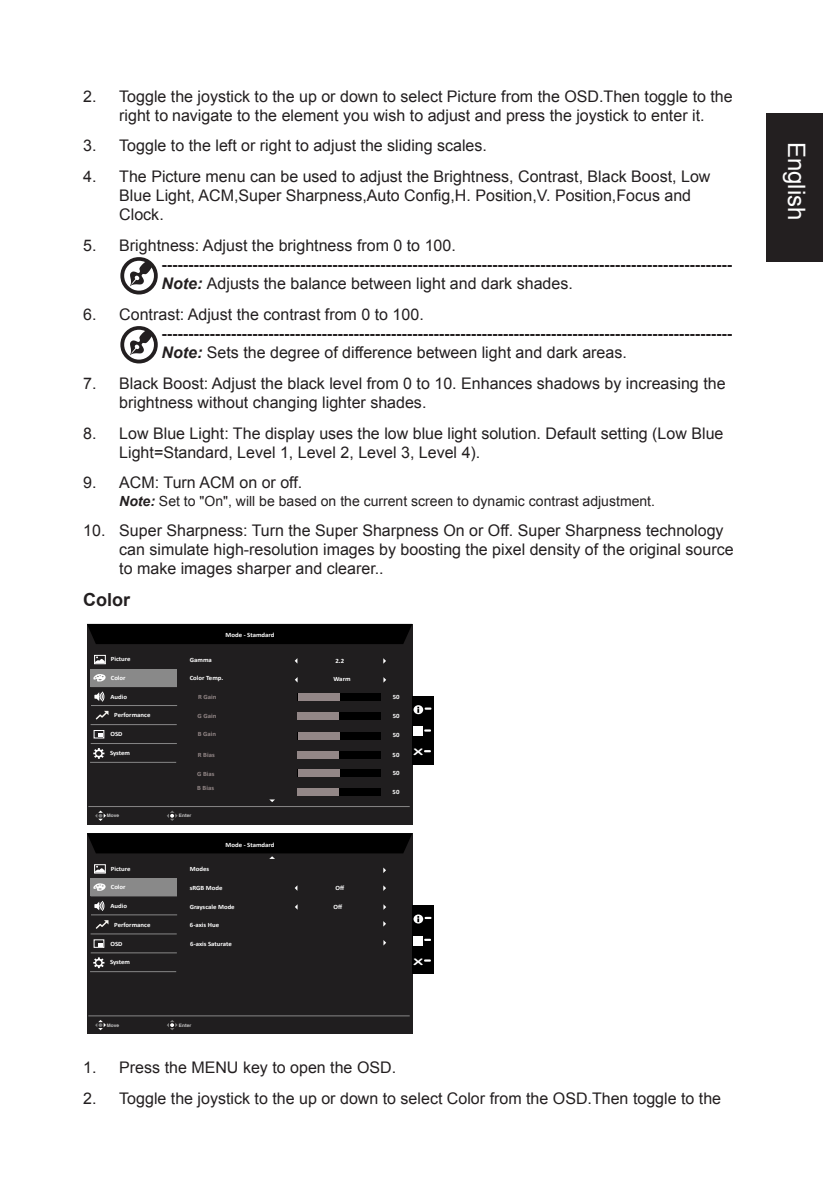
<style>
.page{position:relative;width:823px;height:1191px;background:#fff}
.page>*{position:absolute;margin:0;border:0;box-sizing:border-box;transform-origin:0 0}
.t1{font:24px "Arial";color:#fff}
.Heading1{font:700 18px "Arial";color:#231f20}
.t2{font:16px/19.2px "Arial";color:#231f20}
.t3{font:700 16px/19.2px "Arial";color:#231f20}
.t4{font:14px "Arial";color:#231f20}
.t5{font:9px "Arial Rounded MT Bold";color:#fff;scale:1.79 1}
.t6{font:700 6.4px "Calibri";color:#fff;scale:1.04 1}
.t7{font:700 6.4px "Calibri";color:#938787;scale:1.04 1}
.t8{font:4.6px "JQ Zong Yi FT";color:#cbcbcb;scale:1.04 1}
.s1{font-weight:400}
.s2{font-style:italic}
.s3{font-weight:700;font-style:italic}
</style>
<div class="page">
<div style="left:765px;top:113px;width:57px;height:149px;background:#231f20"></div>
<svg style="left:120px;top:258px;width:38px;height:37px"></svg>
<svg style="left:120px;top:327px;width:38px;height:37px"></svg>
<div style="left:87px;top:624px;width:325px;height:200px;background:#201e1f"></div>
<div style="left:87px;top:624px;width:325px;height:20px;background:#000"></div>
<hr style="left:88px;top:806px;width:321px;height:1px;background:#898989">
<svg style="left:383px;top:677px;width:3px;height:5px"></svg>
<svg style="left:94px;top:691px;width:11px;height:11px"></svg>
<hr style="left:90px;top:762px;width:86px;height:1px;background:#898989">
<hr style="left:91px;top:743px;width:86px;height:1px;background:#898989">
<hr style="left:90px;top:724px;width:87px;height:1px;background:#898989">
<hr style="left:91px;top:705px;width:86px;height:1px;background:#898989">
<hr style="left:90px;top:686px;width:87px;height:1px;background:#898989">
<div style="left:94px;top:730px;width:10px;height:8px;border:1px solid #fff"></div>
<svg style="left:98px;top:734px;width:4px;height:3px"></svg>
<div style="left:90px;top:669px;width:87px;height:17px;background:#898989"></div>
<svg style="left:93px;top:748px;width:11px;height:11px"></svg>
<div style="left:94px;top:655px;width:12px;height:9px;border:1px solid #fff"></div>
<svg style="left:95px;top:656px;width:10px;height:7px"></svg>
<svg style="left:93px;top:674px;width:13px;height:8px"></svg>
<div style="left:297px;top:732px;width:83px;height:7px;background:#000"></div>
<div style="left:297px;top:732px;width:42px;height:7px;background:#938787"></div>
<div style="left:297px;top:713px;width:83px;height:7px;background:#000"></div>
<div style="left:297px;top:713px;width:42px;height:7px;background:#938787"></div>
<div style="left:297px;top:693px;width:83px;height:7px;background:#000"></div>
<div style="left:297px;top:693px;width:42px;height:7px;background:#938787"></div>
<div style="left:412px;top:695px;width:21px;height:69px;background:#000"></div>
<svg style="left:424px;top:750px;width:7px;height:3px"></svg>
<svg style="left:95px;top:810px;width:11px;height:11px"></svg>
<svg style="left:167px;top:810px;width:10px;height:11px"></svg>
<svg style="left:413px;top:727px;width:18px;height:9px"></svg>
<div style="left:297px;top:751px;width:83px;height:7px;background:#000"></div>
<div style="left:297px;top:751px;width:42px;height:8px;background:#938787"></div>
<svg style="left:413px;top:705px;width:19px;height:9px"></svg>
<svg style="left:269px;top:799px;width:6px;height:3px"></svg>
<svg style="left:96px;top:711px;width:12px;height:8px"></svg>
<div style="left:297px;top:769px;width:83px;height:7px;background:#000"></div>
<div style="left:297px;top:769px;width:42px;height:7px;background:#938787"></div>
<div style="left:297px;top:788px;width:83px;height:7px;background:#000"></div>
<div style="left:297px;top:788px;width:42px;height:7px;background:#938787"></div>
<div style="left:87px;top:833px;width:325px;height:201px;background:#201e1f"></div>
<hr style="left:88px;top:1015px;width:321px;height:1px;background:#898989">
<svg style="left:383px;top:885px;width:3px;height:6px"></svg>
<svg style="left:94px;top:901px;width:11px;height:10px"></svg>
<hr style="left:90px;top:971px;width:86px;height:1px;background:#898989">
<hr style="left:91px;top:952px;width:86px;height:1px;background:#898989">
<hr style="left:90px;top:933px;width:87px;height:1px;background:#898989">
<hr style="left:91px;top:914px;width:86px;height:1px;background:#898989">
<div style="left:94px;top:939px;width:10px;height:8px;border:1px solid #fff"></div>
<svg style="left:98px;top:943px;width:4px;height:3px"></svg>
<div style="left:90px;top:879px;width:87px;height:17px;background:#898989"></div>
<svg style="left:93px;top:957px;width:11px;height:11px"></svg>
<div style="left:94px;top:864px;width:12px;height:9px;border:1px solid #fff"></div>
<svg style="left:95px;top:865px;width:10px;height:7px"></svg>
<svg style="left:93px;top:883px;width:13px;height:8px"></svg>
<div style="left:412px;top:905px;width:21px;height:69px;background:#000"></div>
<svg style="left:424px;top:959px;width:7px;height:3px"></svg>
<svg style="left:95px;top:1020px;width:11px;height:10px"></svg>
<svg style="left:167px;top:1020px;width:10px;height:10px"></svg>
<svg style="left:413px;top:936px;width:18px;height:9px"></svg>
<svg style="left:413px;top:914px;width:19px;height:9px"></svg>
<svg style="left:87px;top:833px;width:325px;height:26px"></svg>
<svg style="left:96px;top:920px;width:12px;height:8px"></svg>
<svg style="left:383px;top:940px;width:3px;height:5px"></svg>
<svg style="left:383px;top:867px;width:3px;height:6px"></svg>
<p class="t2" style="left:83px;top:87px;width:650px;text-align:center">2. Toggle the joystick to the up or down to select Picture from the OSD.Then toggle to the right to navigate to the element you wish to adjust and press the joystick to enter it.</p>
<p class="t2" style="left:83px;top:136px;width:405px">3. Toggle to the left or right to adjust the sliding scales.</p>
<p class="t2" style="left:119px;top:167px;width:592px;text-indent:-36px">4. The Picture menu can be used to adjust the Brightness, Contrast, Black Boost, Low<br>Blue Light, ACM,Super Sharpness,Auto Config,H. Position,V. Position,Focus and<br>Clock.</p>
<p class="t3" style="left:161px;top:236px;width:572px;text-indent:-78px"><span class="s1">5. Brightness: Adjust the brightness from 0 to 100. </span>‑----------------------------------------------------------------------------------------------------------<br><span class="s2">Note:</span> <span class="s1">Adjusts the balance between light and dark shades.</span></p>
<p class="t3" style="left:161px;top:305px;width:572px;text-indent:-78px"><span class="s1">6. Contrast: Adjust the contrast from 0 to 100. </span>‑----------------------------------------------------------------------------------------------------------<br><span class="s2">Note:</span> <span class="s1">Sets the degree of difference between light and dark areas.</span></p>
<p class="t2" style="left:119px;top:374px;width:607px;text-indent:-36px">7. Black Boost: Adjust the black level from 0 to 10. Enhances shadows by increasing the brightness without changing lighter shades.</p>
<p class="t2" style="left:119px;top:423px;width:605px;text-indent:-36px">8. Low Blue Light: The display uses the low blue light solution. Default setting (Low Blue<br>Light=Standard, Level 1, Level 2, Level 3, Level 4).</p>
<p class="t2" style="left:83px;top:473px;width:220px">9. ACM: Turn ACM on or off.</p>
<p class="t4" style="left:119px;top:492px;width:537px"><span class="s3">Note:</span> Set to "On", will be based on the current screen to dynamic contrast adjustment.</p>
<p class="t2" style="left:119px;top:520px;width:615px;text-indent:-36px">10. Super Sharpness: Turn the Super Sharpness On or Off. Super Sharpness technology can simulate high-resolution images by boosting the pixel density of the original source to make images sharper and clearer..</p>
<p class="Heading1" style="left:83px;top:588px;width:48px">Color</p>
<p class="t6" style="left:225px;top:631px;width:49px">Mode - Stamdard</p>
<p class="t6" style="left:335px;top:657px;width:10px">2.2</p>
<p class="t6" style="left:333px;top:675px;width:18px">Warm</p>
<p class="t6" style="left:110px;top:692px;width:18px">Audio</p>
<p class="t6" style="left:110px;top:730px;width:13px">OSD</p>
<p class="t6" style="left:110px;top:749px;width:21px">System</p>
<p class="t6" style="left:111px;top:655px;width:21px">Picture</p>
<p class="t6" style="left:111px;top:674px;width:16px">Color</p>
<p class="t6" style="left:190px;top:656px;width:23px">Gamma</p>
<p class="t6" style="left:189px;top:674px;width:34px">Color Temp.</p>
<p class="t7" style="left:198px;top:693px;width:19px">R Gain</p>
<p class="t7" style="left:197px;top:711px;width:20px">G Gain</p>
<p class="t7" style="left:198px;top:730px;width:19px">B Gain</p>
<p class="t6" style="left:392px;top:693px;width:8px">50</p>
<p class="t6" style="left:114px;top:711px;width:36px">Performance</p>
<p class="t6" style="left:392px;top:712px;width:8px">50</p>
<p class="t6" style="left:392px;top:731px;width:8px">50</p>
<p class="t5" style="left:413px;top:747px;width:7px">X</p>
<p class="t6" style="left:392px;top:751px;width:8px">50</p>
<p class="t7" style="left:198px;top:751px;width:18px">R Bias</p>
<p class="t7" style="left:197px;top:769px;width:18px">G Bias</p>
<p class="t6" style="left:392px;top:768px;width:8px">50</p>
<p class="t6" style="left:392px;top:787px;width:8px">50</p>
<p class="t7" style="left:197px;top:783px;width:18px">B Bias</p>
<p class="t8" style="left:107px;top:813px;width:13px">Move</p>
<p class="t8" style="left:179px;top:813px;width:13px">Enter</p>
<p class="t6" style="left:225px;top:840px;width:49px">Mode - Stamdard</p>
<p class="t6" style="left:111px;top:864px;width:21px">Picture</p>
<p class="t6" style="left:111px;top:883px;width:16px">Color</p>
<p class="t6" style="left:190px;top:865px;width:20px">Modes</p>
<p class="t6" style="left:189px;top:883px;width:33px">sRGB Mode</p>
<p class="t6" style="left:189px;top:902px;width:45px">Grayscale Mode</p>
<p class="t6" style="left:190px;top:921px;width:29px">6-axis Hue</p>
<p class="t6" style="left:190px;top:939px;width:41px">6-axis Saturate</p>
<p class="t6" style="left:335px;top:884px;width:10px">Off</p>
<p class="t6" style="left:110px;top:902px;width:18px">Audio</p>
<p class="t6" style="left:333px;top:902px;width:10px">Off</p>
<p class="t6" style="left:110px;top:939px;width:13px">OSD</p>
<p class="t6" style="left:110px;top:958px;width:21px">System</p>
<p class="t6" style="left:114px;top:920px;width:36px">Performance</p>
<p class="t8" style="left:107px;top:1022px;width:13px">Move</p>
<p class="t8" style="left:179px;top:1023px;width:13px">Enter</p>
<p class="t5" style="left:413px;top:956px;width:7px">X</p>
<p class="t2" style="left:83px;top:1058px;width:314px">1. Press the MENU key to open the OSD.</p>
<p class="t2" style="left:83px;top:1088px;width:639px">2. Toggle the joystick to the up or down to select Color from the OSD.Then toggle to the</p>
<h1 class="t1" style="left:811px;top:142px;width:80px;rotate:90deg">English</h1>
</div>
